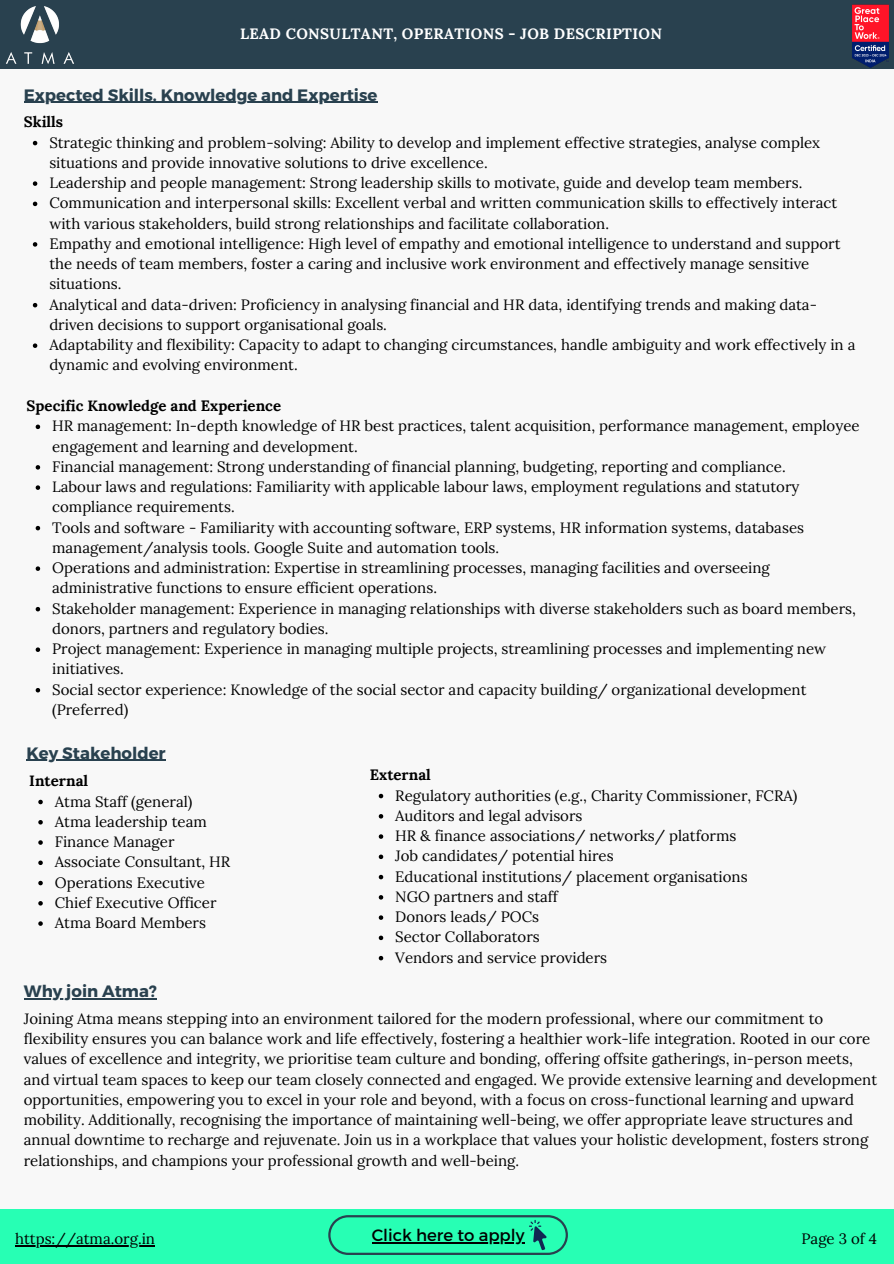
<style>
.page{position:relative;width:894px;height:1264px;background:#fff}
.page>*{position:absolute;margin:0;border:0;box-sizing:border-box;transform-origin:0 0}
.t1{font:700 16.5px "Montserrat";color:#29414f}
.t2{font:16.5px "Montserrat";color:#000}
.t3{font:15px/20.2px "Lora";color:#000}
.t4{font:700 15px "Lora";color:#000}
.t5{font:700 15px "Lora";letter-spacing:.025em;color:#fff}
</style>
<div class="page">
<div style="left:0;top:0;width:893px;height:1263px;background:#f8f8f8"></div>
<hr style="left:24px;top:998px;width:133px;height:1px;background:#29414f">
<div style="left:0;top:0;width:893px;height:69px;background:#29414f"></div>
<img style="left:6px;top:6px;width:68px;height:58px">
<img style="left:852px;top:4px;width:37px;height:64px">
<div style="left:0;top:1209px;width:893px;height:54px;background:#27ffb4"></div>
<hr style="left:15px;top:1244px;width:140px;height:1px;background:#000">
<svg style="left:328px;top:1215px;width:239px;height:39px"></svg>
<svg style="left:36px;top:424px;width:4px;height:5px"></svg>
<svg style="left:36px;top:465px;width:4px;height:4px"></svg>
<svg style="left:36px;top:485px;width:4px;height:5px"></svg>
<svg style="left:36px;top:526px;width:4px;height:4px"></svg>
<svg style="left:36px;top:566px;width:4px;height:5px"></svg>
<svg style="left:36px;top:607px;width:4px;height:4px"></svg>
<svg style="left:36px;top:647px;width:4px;height:5px"></svg>
<svg style="left:36px;top:688px;width:4px;height:4px"></svg>
<hr style="left:27px;top:759px;width:139px;height:1px;background:#29414f">
<svg style="left:38px;top:799px;width:5px;height:5px"></svg>
<svg style="left:38px;top:820px;width:5px;height:4px"></svg>
<svg style="left:38px;top:840px;width:5px;height:4px"></svg>
<svg style="left:38px;top:860px;width:5px;height:5px"></svg>
<svg style="left:38px;top:880px;width:5px;height:5px"></svg>
<svg style="left:38px;top:901px;width:5px;height:4px"></svg>
<svg style="left:38px;top:921px;width:5px;height:4px"></svg>
<svg style="left:378px;top:793px;width:5px;height:5px"></svg>
<svg style="left:378px;top:814px;width:5px;height:4px"></svg>
<svg style="left:378px;top:834px;width:5px;height:4px"></svg>
<svg style="left:378px;top:854px;width:5px;height:5px"></svg>
<svg style="left:378px;top:874px;width:5px;height:5px"></svg>
<svg style="left:378px;top:895px;width:5px;height:4px"></svg>
<svg style="left:378px;top:915px;width:5px;height:4px"></svg>
<svg style="left:378px;top:935px;width:5px;height:5px"></svg>
<svg style="left:378px;top:955px;width:5px;height:5px"></svg>
<svg style="left:33px;top:141px;width:4px;height:4px"></svg>
<svg style="left:33px;top:181px;width:4px;height:5px"></svg>
<svg style="left:33px;top:202px;width:4px;height:4px"></svg>
<svg style="left:33px;top:242px;width:4px;height:5px"></svg>
<svg style="left:33px;top:303px;width:4px;height:4px"></svg>
<svg style="left:33px;top:343px;width:4px;height:5px"></svg>
<hr style="left:24px;top:102px;width:353px;height:1px;background:#29414f">
<p class="t5" style="left:240px;top:24px;width:423px">LEAD CONSULTANT, OPERATIONS - JOB DESCRIPTION</p>
<p class="t1" style="left:24px;top:84px;width:355px">Expected Skills, Knowledge and Expertise</p>
<p class="t4" style="left:24px;top:112px;width:41px">Skills</p>
<p class="t3" style="left:49px;top:132px;width:772px">Strategic thinking and problem-solving: Ability to develop and implement effective strategies, analyse complex situations and provide innovative solutions to drive excellence.</p>
<p class="t3" style="left:49px;top:172px;width:754px">Leadership and people management: Strong leadership skills to motivate, guide and develop team members.</p>
<h2 class="t3" style="left:49px;top:193px;width:789px">Communication and interpersonal skills: Excellent verbal and written communication skills to effectively interact with various stakeholders, build strong relationships and facilitate collaboration.</h2>
<p class="t3" style="left:49px;top:233px;width:792px">Empathy and emotional intelligence: High level of empathy and emotional intelligence to understand and support the needs of team members, foster a caring and inclusive work environment and effectively manage sensitive situations.</p>
<p class="t3" style="left:49px;top:294px;width:769px">Analytical and data-driven: Proficiency in analysing financial and HR data, identifying trends and making data&shy;driven decisions to support organisational goals.</p>
<p class="t3" style="left:49px;top:334px;width:807px">Adaptability and flexibility: Capacity to adapt to changing circumstances, handle ambiguity and work effectively in a dynamic and evolving environment.</p>
<p class="t4" style="left:27px;top:396px;width:256px">Specific Knowledge and Experience</p>
<p class="t3" style="left:52px;top:416px;width:808px">HR management: In-depth knowledge of HR best practices, talent acquisition, performance management, employee engagement and learning and development.</p>
<p class="t3" style="left:52px;top:456px;width:734px">Financial management: Strong understanding of financial planning, budgeting, reporting and compliance.</p>
<p class="t3" style="left:52px;top:476px;width:748px">Labour laws and regulations: Familiarity with applicable labour laws, employment regulations and statutory compliance requirements.</p>
<h2 class="t3" style="left:52px;top:517px;width:753px">Tools and software - Familiarity with accounting software, ERP systems, HR information systems, databases management/analysis tools. Google Suite and automation tools.</h2>
<p class="t3" style="left:52px;top:557px;width:719px">Operations and administration: Expertise in streamlining processes, managing facilities and overseeing administrative functions to ensure efficient operations.</p>
<p class="t3" style="left:52px;top:598px;width:805px">Stakeholder management: Experience in managing relationships with diverse stakeholders such as board members, donors, partners and regulatory bodies.</p>
<p class="t3" style="left:52px;top:638px;width:775px">Project management: Experience in managing multiple projects, streamlining processes and implementing new initiatives.</p>
<p class="t3" style="left:52px;top:679px;width:755px">Social sector experience: Knowledge of the social sector and capacity building/ organizational development (Preferred)</p>
<p class="t1" style="left:27px;top:742px;width:140px">Key Stakeholder</p>
<p class="t4" style="left:29px;top:771px;width:60px">Internal</p>
<p class="t3" style="left:55px;top:791px;width:139px">Atma Staff (general)</p>
<p class="t3" style="left:55px;top:811px;width:153px">Atma leadership team</p>
<h2 class="t3" style="left:55px;top:831px;width:121px">Finance Manager</h2>
<h2 class="t3" style="left:55px;top:851px;width:177px">Associate Consultant, HR</h2>
<p class="t3" style="left:55px;top:872px;width:152px">Operations Executive</p>
<p class="t3" style="left:55px;top:892px;width:163px">Chief Executive Officer</p>
<p class="t3" style="left:55px;top:912px;width:153px">Atma Board Members</p>
<p class="t4" style="left:369px;top:765px;width:63px">External</p>
<p class="t3" style="left:395px;top:785px;width:403px">Regulatory authorities (e.g., Charity Commissioner, FCRA)</p>
<p class="t3" style="left:395px;top:805px;width:189px">Auditors and legal advisors</p>
<p class="t3" style="left:395px;top:825px;width:342px">HR &amp; finance associations/ networks/ platforms</p>
<p class="t3" style="left:395px;top:845px;width:220px">Job candidates/ potential hires</p>
<p class="t3" style="left:395px;top:866px;width:354px">Educational institutions/ placement organisations</p>
<h2 class="t3" style="left:395px;top:886px;width:164px">NGO partners and staff</h2>
<p class="t3" style="left:395px;top:906px;width:145px">Donors leads/ POCs</p>
<p class="t3" style="left:395px;top:926px;width:146px">Sector Collaborators</p>
<p class="t3" style="left:395px;top:947px;width:213px">Vendors and service providers</p>
<p class="t1" style="left:24px;top:980px;width:134px">Why join Atma?</p>
<h1 class="t3" style="left:24px;top:1008px;width:854px">Joining Atma means stepping into an environment tailored for the modern professional, where our commitment to flexibility ensures you can balance work and life effectively, fostering a healthier work-life integration. Rooted in our core values of excellence and integrity, we prioritise team culture and bonding, offering offsite gatherings, in-person meets, and virtual team spaces to keep our team closely connected and engaged. We provide extensive learning and development opportunities, empowering you to excel in your role and beyond, with a focus on cross-functional learning and upward mobility. Additionally, recognising the importance of maintaining well-being, we offer appropriate leave structures and annual downtime to recharge and rejuvenate. Join us in a workplace that values your holistic development, fosters strong relationships, and champions your professional growth and well-being.</h1>
<p class="t3" style="left:15px;top:1228px;width:141px">https://atma.org.in</p>
<h2 class="t2" style="left:371px;top:1224px;width:154px">Click here to apply</h2>
<p class="t3" style="left:801px;top:1228px;width:77px">Page 3 of 4</p>
</div>
